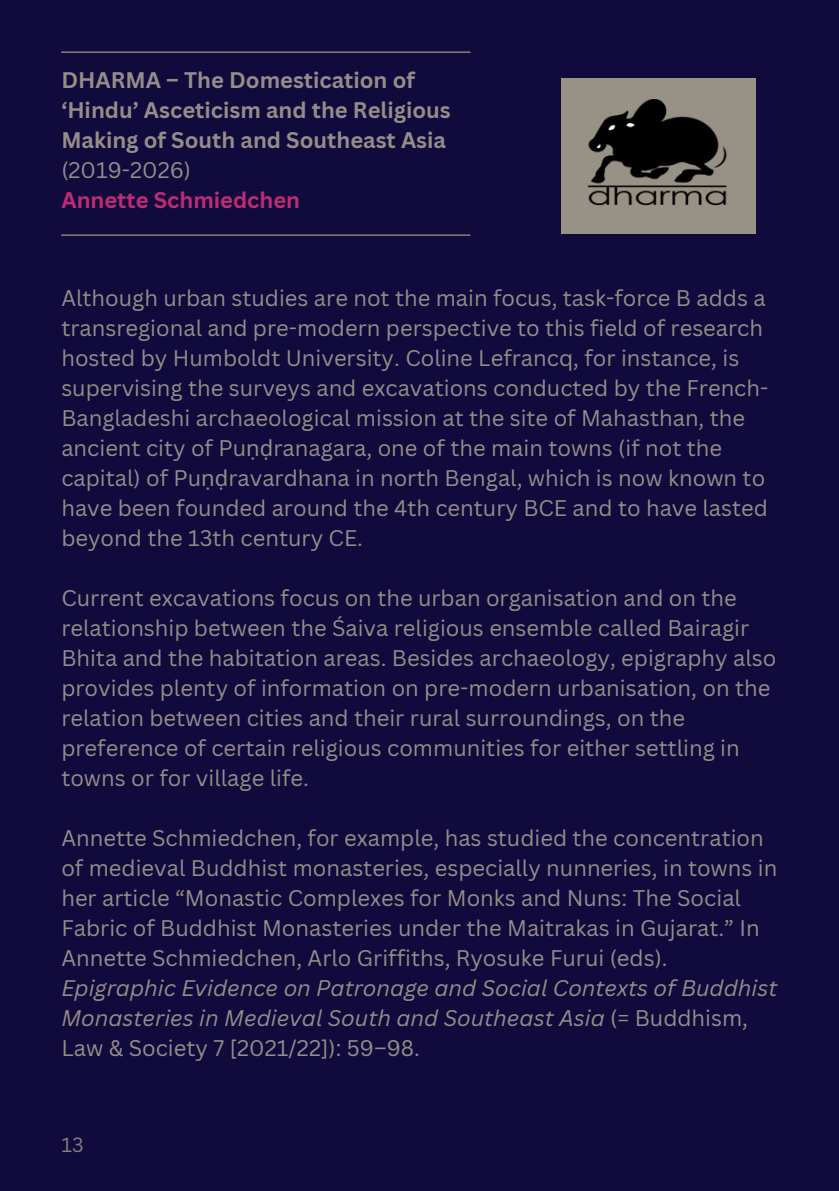
<style>
.page{position:relative;width:839px;height:1191px;background:#fff}
.page>*{position:absolute;margin:0;border:0;box-sizing:border-box;transform-origin:0 0}
.t1{font:22px/30px "Canva Sans";color:#968d89}
.t2{font:italic 22px/30px "Canva Sans";color:#968d89}
.t3{font:700 22px/30px "Canva Sans";color:#968d89}
.t4{font:700 22px "Canva Sans";color:#be2c75}
.t5{font:20px "Canva Sans";color:#867f77}
.s1{font-family:"Noto Sans"}
.s2{font-style:normal}
</style>
<div class="page">
<div style="left:0;top:0;width:838px;height:1191px;background:#100b3c"></div>
<hr style="left:62px;top:234px;width:408px;height:2px;background:#867f77">
<hr style="left:62px;top:51px;width:408px;height:2px;background:#867f77">
<div style="left:561px;top:78px;width:194px;height:155px;background:#989186"></div>
<img style="left:587px;top:100px;width:140px;height:106px">
<p class="t3" style="left:61px;top:65px;width:391px">DHARMA – The Domestication of ‘Hindu’ Asceticism and the Religious<br>Making of South and Southeast Asia</p>
<p class="t1" style="left:61px;top:155px;width:131px">(2019-2026)</p>
<p class="t4" style="left:61px;top:185px;width:240px">Annette Schmiedchen</p>
<p class="t1" style="left:61px;top:282px;width:708px">Although urban studies are not the main focus, task-force B adds a transregional and pre-modern perspective to this field of research hosted by Humboldt University. Coline Lefrancq, for instance, is supervising the surveys and excavations conducted by the French-Bangladeshi archaeological mission at the site of Mahasthan, the ancient city of Pu<span class="s1">ṇḍ</span>ranagara, one of the main towns (if not the capital) of Pu<span class="s1">ṇḍ</span>ravardhana in north Bengal, which is now known to have been founded around the 4th century BCE and to have lasted beyond the 13th century CE.</p>
<p class="t1" style="left:61px;top:582px;width:716px">Current excavations focus on the urban organisation and on the relationship between the Śaiva religious ensemble called Bairagir Bhita and the habitation areas. Besides archaeology, epigraphy also provides plenty of information on pre-modern urbanisation, on the relation between cities and their rural surroundings, on the preference of certain religious communities for either settling in towns or for village life.</p>
<p class="t1" style="left:61px;top:822px;width:717px">Annette Schmiedchen, for example, has studied the concentration of medieval Buddhist monasteries, especially nunneries, in towns in her article “Monastic Complexes for Monks and Nuns: The Social Fabric of Buddhist Monasteries under the Maitrakas in Gujarat.” In Annette Schmiedchen, Arlo Griffiths, Ryosuke Furui (eds).</p>
<p class="t2" style="left:61px;top:972px;width:717px">Epigraphic Evidence on Patronage and Social Contexts of Buddhist<br>Monasteries in Medieval South and Southeast Asia <span class="s2">(= Buddhism,<br>Law &amp; Society 7 [2021/22]): 59–98.</span></p>
<p class="t5" style="left:61px;top:1131px;width:24px">13</p>
</div>
